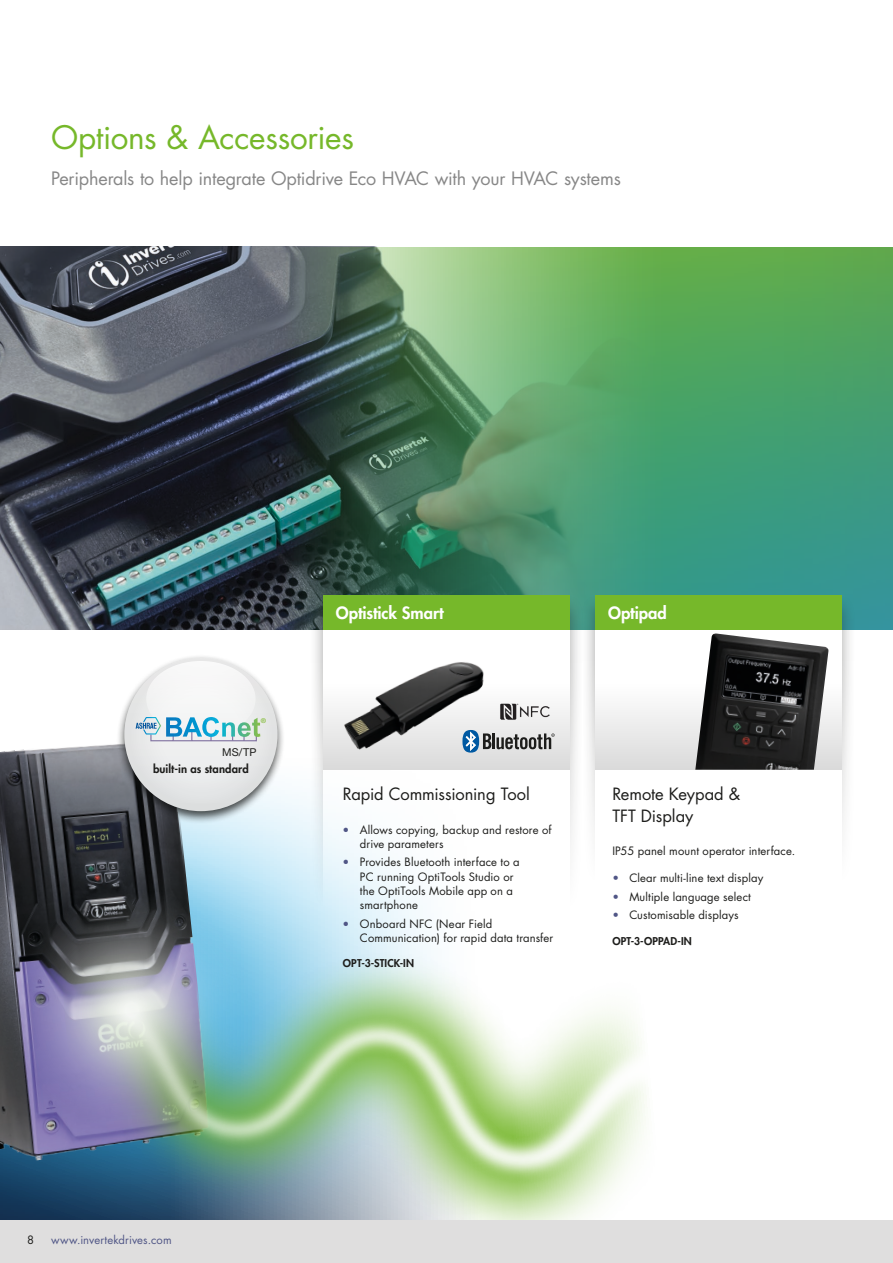
<style>
.page{position:relative;width:893px;height:1263px;background:#fff}
.page>*{position:absolute;margin:0;border:0;box-sizing:border-box;transform-origin:0 0}
.t1{font:31.5px "Futura Std";letter-spacing:-.01em;color:#76b82a}
.Page_Intro{font:18px "Futura Std";letter-spacing:-.01em;color:#878787}
.Intro_Text{font:16.5px/21.5px "Futura Std";letter-spacing:-.005em;color:#1d1d1b}
.Block_Heading{font:800 16.5px "Futura Std";color:#fff}
.BODY{font:11.25px/14.2px "Futura Std";letter-spacing:.01em;color:#1d1d1b}
.t2{font:11.25px "Futura Std";letter-spacing:.01em;color:#505686}
.t3{font:800 11.25px "Futura Std";letter-spacing:.005em;color:#1d1d1b}
.t4{font:10.8px "Helvetica Neue LT Std";color:#1d1d1b}
.BODY-2{font:800 10.5px "Futura Std";letter-spacing:.015em;color:#1d1d1b}
.t5{font:700 6.6px "Helvetica Neue LT Std";color:#8cbf46}
.s1{color:#505686}
</style>
<div class="page">
<div style="left:0;top:247px;width:893px;height:382px;background:linear-gradient(to bottom,#5dab49,#2d939a)"></div>
<img style="left:0;top:247px;width:665px;height:382px">
<svg style="left:0;top:794px;width:309px;height:426px;background:#98b8cc"></svg>
<img style="left:0;top:744px;width:214px;height:420px">
<img style="left:64px;top:923px;width:583px;height:297px">
<img style="left:3px;top:887px;width:257px;height:251px">
<div style="left:116px;top:654px;width:170px;height:170px;background:#0e100f;opacity:.75"></div>
<div style="left:124px;top:658px;width:153px;height:153px;background:#e6e7e7;border-radius:50%"></div>
<div style="left:146px;top:661px;width:110px;height:76px;background:#f6f6f6;border-radius:50%"></div>
<div style="left:309px;top:594px;width:275px;height:347px;background:#1d1d1b;opacity:.4"></div>
<div style="left:323px;top:595px;width:247px;height:319px;background:#fff"></div>
<div style="left:581px;top:594px;width:275px;height:347px;background:#1d1d1b;opacity:.4"></div>
<div style="left:595px;top:595px;width:247px;height:319px;background:#fff"></div>
<div style="left:323px;top:685px;width:247px;height:85px;background:linear-gradient(to bottom,#fefefe,#dadada)"></div>
<div style="left:595px;top:685px;width:247px;height:85px;background:linear-gradient(to bottom,#fefefe,#dadada)"></div>
<img style="left:334px;top:662px;width:175px;height:97px">
<img style="left:695px;top:633px;width:134px;height:137px">
<div style="left:0;top:1220px;width:893px;height:43px;background:#dfdede"></div>
<div style="left:595px;top:595px;width:247px;height:34px;background:#76b82a"></div>
<div style="left:323px;top:595px;width:247px;height:34px;background:#76b82a"></div>
<svg style="left:136px;top:717px;width:124px;height:24px"></svg>
<svg style="left:462px;top:730px;width:93px;height:23px;background:#9aa3ab"></svg>
<img style="left:496px;top:699px;width:57px;height:25px">
<svg style="left:344px;top:860px;width:4px;height:4px"></svg>
<svg style="left:344px;top:921px;width:4px;height:5px"></svg>
<h1 class="t1" style="left:51px;top:117px;width:304px">Options &amp; Accessories</h1>
<p class="Page_Intro" style="left:51px;top:167px;width:571px">Peripherals to help integrate Optidrive Eco HVAC with your HVAC systems</p>
<p class="t5" style="left:261px;top:716px;width:7px">®</p>
<p class="t4" style="left:222px;top:745px;width:36px">MS/TP</p>
<p class="t3" style="left:153px;top:762px;width:97px">built-in as standard</p>
<p class="Block_Heading" style="left:336px;top:603px;width:109px">Optistick Smart</p>
<p class="Block_Heading" style="left:608px;top:603px;width:60px">Optipad</p>
<p class="Intro_Text" style="left:343px;top:784px;width:188px">Rapid Commissioning Tool</p>
<p class="BODY" style="left:360px;top:822px;width:193px">Allows copying, backup and restore of drive parameters</p>
<p class="BODY" style="left:360px;top:855px;width:161px">Provides Bluetooth interface to a<br>PC running OptiTools Studio or the OptiTools Mobile app on a smartphone</p>
<p class="BODY" style="left:360px;top:916px;width:195px">Onboard NFC (Near Field<br>Communication) for rapid data transfer</p>
<p class="BODY-2" style="left:343px;top:957px;width:73px">OPT-3-STICK-IN</p>
<p class="Intro_Text" style="left:612px;top:784px;width:129px">Remote Keypad &amp;<br>TFT Display</p>
<p class="BODY" style="left:612px;top:844px;width:185px">IP55 panel mount operator interface.</p>
<p class="BODY" style="left:612px;top:871px;width:153px"><span class="s1">•</span> Clear multi-line text display</p>
<p class="BODY" style="left:612px;top:889px;width:140px"><span class="s1">•</span> Multiple language select</p>
<p class="BODY" style="left:612px;top:908px;width:128px"><span class="s1">•</span> Customisable displays</p>
<p class="BODY-2" style="left:612px;top:934px;width:81px">OPT-3-OPPAD-IN</p>
<p class="BODY" style="left:27px;top:1232px;width:8px">8</p>
<p class="t2" style="left:51px;top:1232px;width:122px">www.invertekdrives.com</p>
</div>
